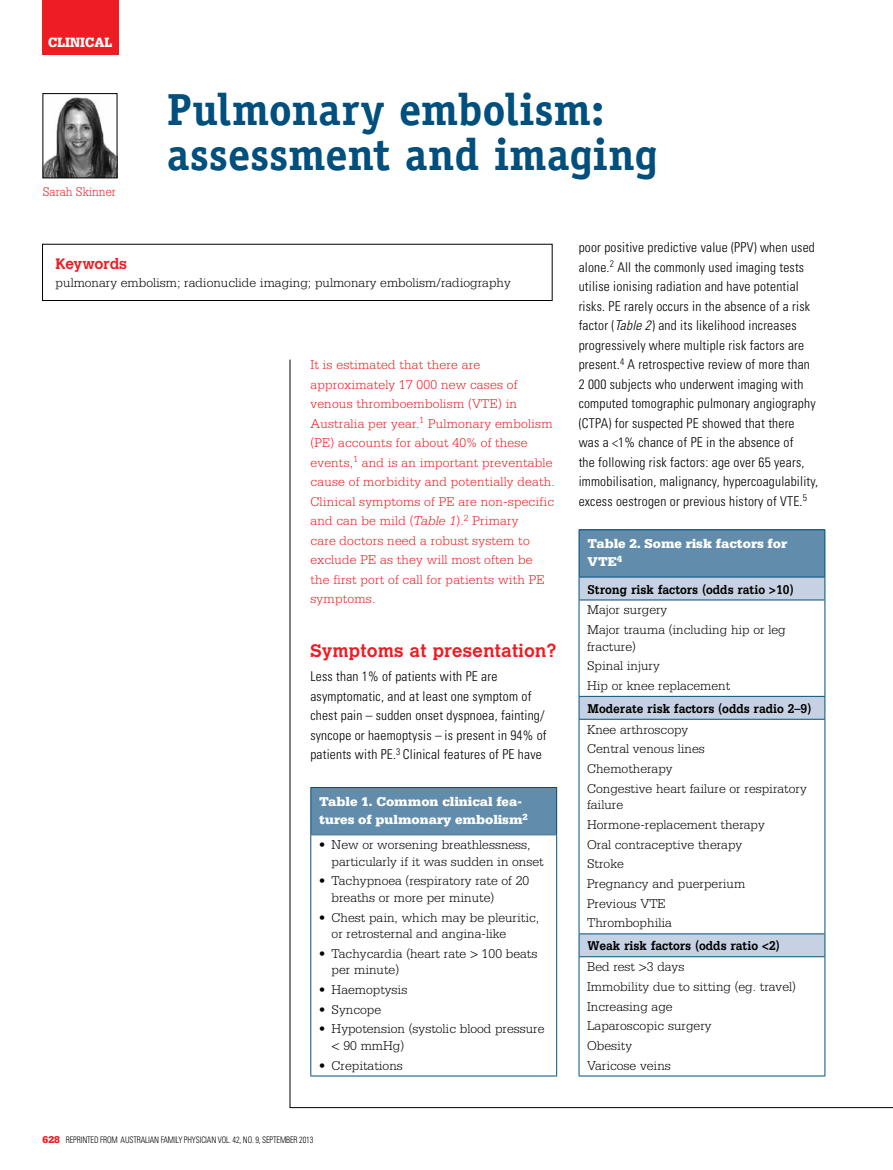
<style>
.page{position:relative;width:893px;height:1170px;background:#fff}
.page>*{position:absolute;margin:0;border:0;box-sizing:border-box;transform-origin:0 0}
.t1{font:700 45px/45px "Officina Serif LT";color:#004f7d}
.t2{font:700 18px "Calvert";letter-spacing:.015em;color:#ed1d24}
.t3{font:700 15px "Calvert";color:#ed1d24}
.t4{font:900 14.25px "Serifa LT";color:#fff;scale:.9 1}
.t5{font:300 13.5px/19.6px "Serifa LT";color:#000}
.t6{font:300 condensed 13.5px/19.5px "Univers LT";letter-spacing:.015em;color:#000}
.t7{font:300 13.5px/19.5px "Serifa LT";letter-spacing:.015em;color:#ed1d24}
.t8{font:700 13.5px "Serifa LT";color:#000;scale:.9 1}
.t9{font:900 13.5px/18px "Serifa LT";color:#fff}
.t10{font:300 13.5px "Serifa LT";letter-spacing:.015em;color:#ed1d24;scale:.9 1}
.t11{font:300 condensed 9px "Univers LT";letter-spacing:-.015em;color:#000;scale:.9 1}
.s1{font-style:italic}
.s2{font-family:"Serifa LT";font-weight:900;font-stretch:normal;font-size:10.5px;color:#ed1d24}
</style>
<div class="page">
<svg style="left:289px;top:359px;width:604px;height:749px"></svg>
<div style="left:579px;top:241px;width:246px;height:267px;background:#fff"></div>
<div style="left:310px;top:358px;width:247px;height:401px;background:#fff"></div>
<img style="left:45px;top:97px;width:70px;height:79px">
<div style="left:43px;top:93px;width:74px;height:85px;border:1px solid #000"></div>
<div style="left:42px;top:244px;width:511px;height:57px;border:1px solid #000"></div>
<div style="left:311px;top:787px;width:246px;height:47px;background:#628cac"></div>
<div style="left:311px;top:834px;width:246px;height:241px;background:#fff"></div>
<hr style="left:310px;top:835px;width:1px;height:240px;background:#004f7d">
<hr style="left:556px;top:835px;width:1px;height:240px;background:#004f7d">
<hr style="left:310px;top:1075px;width:247px;height:1px;background:#004f7d">
<hr style="left:310px;top:787px;width:247px;height:1px;background:#004f7d">
<hr style="left:310px;top:787px;width:1px;height:47px;background:#004f7d">
<hr style="left:556px;top:787px;width:1px;height:47px;background:#004f7d">
<hr style="left:310px;top:834px;width:247px;height:1px;background:#004f7d">
<div style="left:579px;top:529px;width:246px;height:48px;background:#628cac"></div>
<div style="left:580px;top:577px;width:244px;height:22px;background:#c6d2e3"></div>
<svg style="left:580px;top:600px;width:244px;height:475px"></svg>
<hr style="left:579px;top:600px;width:1px;height:96px;background:#004f7d">
<hr style="left:824px;top:600px;width:1px;height:96px;background:#004f7d">
<hr style="left:579px;top:719px;width:1px;height:214px;background:#004f7d">
<hr style="left:824px;top:719px;width:1px;height:214px;background:#004f7d">
<hr style="left:579px;top:957px;width:1px;height:118px;background:#004f7d">
<hr style="left:824px;top:957px;width:1px;height:118px;background:#004f7d">
<hr style="left:579px;top:1075px;width:246px;height:1px;background:#004f7d">
<hr style="left:579px;top:529px;width:246px;height:1px;background:#004f7d">
<hr style="left:579px;top:530px;width:1px;height:46px;background:#004f7d">
<hr style="left:824px;top:530px;width:1px;height:46px;background:#004f7d">
<hr style="left:579px;top:576px;width:246px;height:1px;background:#004f7d">
<svg style="left:579px;top:577px;width:1px;height:22px"></svg>
<svg style="left:824px;top:577px;width:1px;height:22px"></svg>
<hr style="left:579px;top:599px;width:246px;height:1px;background:#004f7d">
<hr style="left:579px;top:696px;width:246px;height:1px;background:#004f7d">
<svg style="left:579px;top:696px;width:1px;height:22px"></svg>
<svg style="left:824px;top:696px;width:1px;height:22px"></svg>
<hr style="left:579px;top:718px;width:246px;height:1px;background:#004f7d">
<hr style="left:579px;top:933px;width:246px;height:1px;background:#004f7d">
<svg style="left:579px;top:934px;width:1px;height:22px"></svg>
<svg style="left:824px;top:934px;width:1px;height:22px"></svg>
<hr style="left:579px;top:956px;width:246px;height:1px;background:#004f7d">
<div style="left:42px;top:0;width:76px;height:55px;background:#ed1d24"></div>
<p class="t4" style="left:48px;top:34px;width:73px">clinical</p>
<p class="t10" style="left:43px;top:184px;width:82px">Sarah Skinner</p>
<h1 class="t1" style="left:167px;top:86px;width:493px">Pulmonary embolism: assessment and imaging</h1>
<p class="t3" style="left:56px;top:254px;width:73px">Keywords</p>
<p class="t5" style="left:56px;top:273px;width:457px">pulmonary embolism; radionuclide imaging; pulmonary embolism/radiography</p>
<p class="t7" style="left:310px;top:355px;width:246px">It is estimated that there are approximately 17 000 new cases of venous thromboembolism (VTE) in Australia per year.<sup>1</sup> Pulmonary embolism (PE) accounts for about 40% of these events,<sup>1</sup> and is an important preventable cause of morbidity and potentially death.<br>Clinical symptoms of PE are non-specific and can be mild (<span class="s1">Table 1</span>).<sup>2</sup> Primary<br>care doctors need a robust system to exclude PE as they will most often be the first port of call for patients with PE symptoms.</p>
<h2 class="t2" style="left:310px;top:639px;width:248px">Symptoms at presentation?</h2>
<p class="t6" style="left:310px;top:667px;width:238px">Less than 1% of patients with PE are asymptomatic, and at least one symptom of chest pain – sudden onset dyspnoea, fainting/ syncope or haemoptysis – is present in 94% of patients with PE.<sup>3</sup> Clinical features of PE have</p>
<p class="t9" style="left:319px;top:792px;width:210px">Table 1. Common clinical fea&shy;tures of pulmonary embolism<sup>2</sup></p>
<p class="t5" style="left:332px;top:836px;width:214px;line-height:16.5px;text-indent:-13px">• New or worsening breathlessness, particularly if it was sudden in onset</p>
<p class="t5" style="left:332px;top:872px;width:199px;line-height:16.5px;text-indent:-13px">• Tachypnoea (respiratory rate of 20 breaths or more per minute)</p>
<p class="t5" style="left:332px;top:909px;width:209px;line-height:16.5px;text-indent:-13px">• Chest pain, which may be pleuritic, or retrosternal and angina-like</p>
<p class="t5" style="left:332px;top:945px;width:207px;line-height:16.5px;text-indent:-13px">• Tachycardia (heart rate &gt; 100 beats per minute)</p>
<p class="t5" style="left:319px;top:979px;width:90px">• Haemoptysis</p>
<p class="t5" style="left:319px;top:999px;width:64px">• Syncope</p>
<p class="t5" style="left:332px;top:1020px;width:214px;line-height:16.5px;text-indent:-13px">• Hypotension (systolic blood pressure &lt; 90 mmHg)</p>
<p class="t5" style="left:319px;top:1055px;width:86px">• Crepitations</p>
<p class="t6" style="left:579px;top:238px;width:241px">poor positive predictive value (PPV) when used alone.<sup>2</sup> All the commonly used imaging tests utilise ionising radiation and have potential risks. PE rarely occurs in the absence of a risk factor (<span class="s1">Table 2</span>) and its likelihood increases progressively where multiple risk factors are present.<sup>4</sup> A retrospective review of more than 2 000 subjects who underwent imaging with computed tomographic pulmonary angiography (CTPA) for suspected PE showed that there was a &lt;1% chance of PE in the absence of<br>the following risk factors: age over 65 years, immobilisation, malignancy, hypercoagulability, excess oestrogen or previous history of VTE.<sup>5</sup></p>
<p class="t9" style="left:587px;top:535px;width:201px">Table 2. Some risk factors for<br>VTE<sup>4</sup></p>
<p class="t8" style="left:587px;top:581px;width:231px">Strong risk factors (odds ratio &gt;10)</p>
<p class="t5" style="left:587px;top:600px;width:200px">Major surgery<br>Major trauma (including hip or leg</p>
<p class="t5" style="left:587px;top:636px;width:145px">fracture)<br>Spinal injury<br>Hip or knee replacement</p>
<p class="t8" style="left:587px;top:700px;width:250px">Moderate risk factors (odds radio 2–9)</p>
<p class="t5" style="left:587px;top:719px;width:221px">Knee arthroscopy<br>Central venous lines<br>Chemotherapy<br>Congestive heart failure or respiratory</p>
<p class="t5" style="left:587px;top:795px;width:179px">failure<br>Hormone-replacement therapy<br>Oral contraceptive therapy<br>Stroke<br>Pregnancy and puerperium<br>Previous VTE<br>Thrombophilia</p>
<p class="t8" style="left:587px;top:937px;width:215px">Weak risk factors (odds ratio &lt;2)</p>
<p class="t5" style="left:587px;top:956px;width:210px">Bed rest &gt;3 days<br>Immobility due to sitting (eg. travel)<br>Increasing age<br>Laparoscopic surgery<br>Obesity<br>Varicose veins</p>
<p class="t11" style="left:43px;top:1133px;width:302px"><span class="s2">628</span> Repr inted from Australian Family Physician Vol. 42, No. 9, september 2013</p>
</div>
